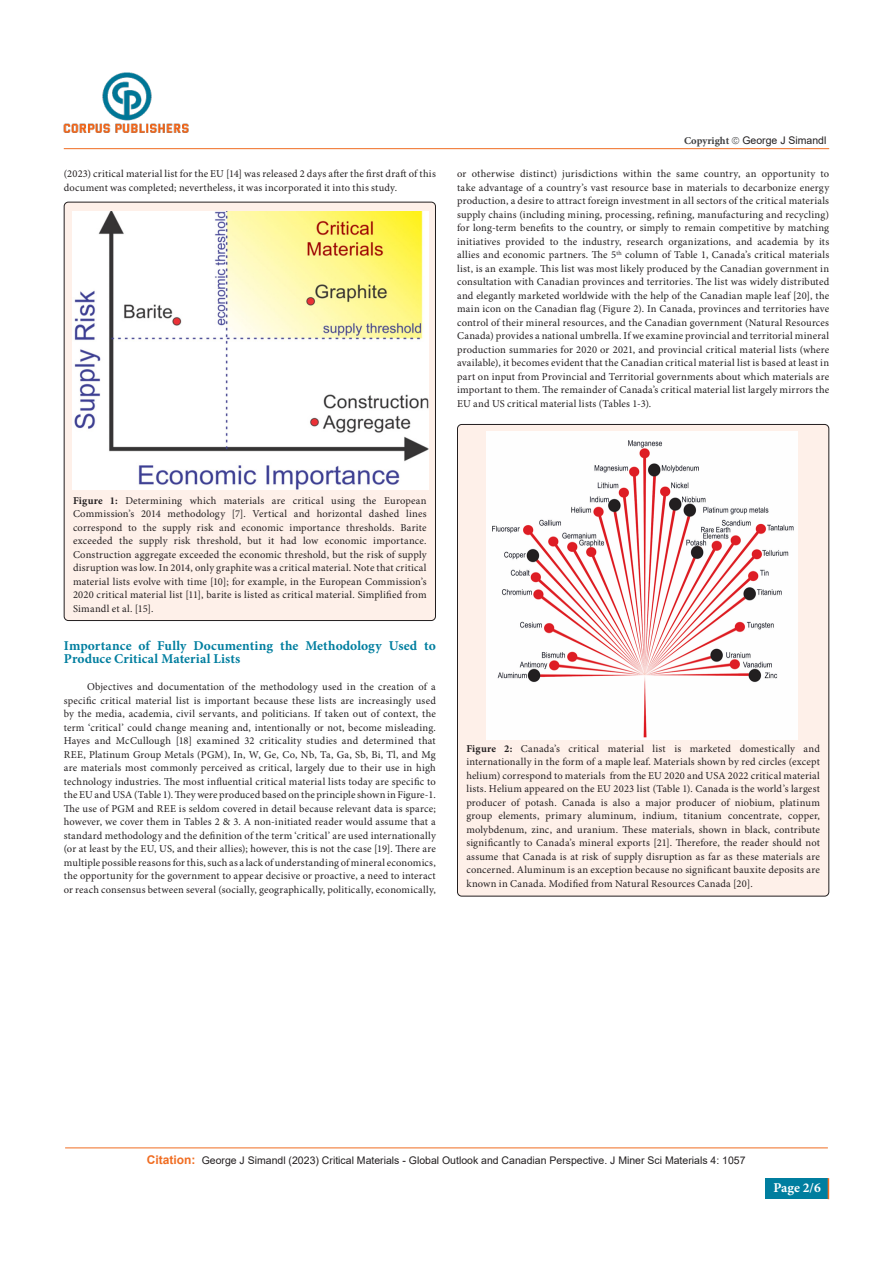
<style>
.page{position:relative;width:893px;height:1263px;background:#fff}
.page>*{position:absolute;margin:0;border:0;box-sizing:border-box;transform-origin:0 0}
.t1{font:700 13.5px/13.5px "Minion Pro";letter-spacing:.01em;color:#007e9f}
.t2{font:700 13.5px "Minion Pro";color:#fff}
.t3{font:10.5px/13.5px "Minion Pro";letter-spacing:.02em;color:#231f20;text-align:justify}
.t4{font:10.5px "Arial";color:#231f20}
.t5{font:700 10.5px "Minion Pro";color:#3e3e3f}
.s1{font-weight:700}
.s2{font-weight:700;font-size:12px;color:#f06d22}
</style>
<div class="page">
<hr style="left:64px;top:148px;width:765px;height:1px;background:#f06d22">
<div style="left:765px;top:1178px;width:63px;height:21px;background:#007e9f"></div>
<svg style="left:828px;top:1178px;width:1px;height:21px"></svg>
<img style="left:64px;top:73px;width:125px;height:60px">
<hr style="left:65px;top:1147px;width:763px;height:1px;background:#f06d22">
<div style="left:64px;top:202px;width:371px;height:418px;background:#fef0e9;border-radius:4px"></div>
<div style="left:64px;top:202px;width:372px;height:419px;border:1px solid #231f20;border-radius:4px"></div>
<img style="left:73px;top:211px;width:355px;height:278px">
<div style="left:457px;top:424px;width:372px;height:472px;background:#fef0e9;border-radius:4px"></div>
<img style="left:487px;top:431px;width:310px;height:308px">
<p class="t3" style="left:64px;top:168px;width:374px">(2023) critical material list for the EU [14] was released 2 days after the first draft of this document was completed; nevertheless, it was incorporated it into this study.</p>
<p class="t5" style="left:684px;top:133px;width:47px">Copyright</p>
<p class="t4" style="left:742px;top:133px;width:86px">George J Simandl</p>
<p class="t3" style="left:457px;top:168px;width:374px">or otherwise distinct) jurisdictions within the same country, an opportunity to take advantage of a country’s vast resource base in materials to decarbonize energy production, a desire to attract foreign investment in all sectors of the critical materials supply chains (including mining, processing, refining, manufacturing and recycling) for long-term benefits to the country, or simply to remain competitive by matching initiatives provided to the industry, research organizations, and academia by its allies and economic partners. The 5<sup>th</sup> column of Table 1, Canada’s critical materials list, is an example. This list was most likely produced by the Canadian government in consultation with Canadian provinces and territories. The list was widely distributed and elegantly marketed worldwide with the help of the Canadian maple leaf [20], the main icon on the Canadian flag (Figure 2). In Canada, provinces and territories have control of their mineral resources, and the Canadian government (Natural Resources Canada) provides a national umbrella. If we examine provincial and territorial mineral production summaries for 2020 or 2021, and provincial critical material lists (where available), it becomes evident that the Canadian critical material list is based at least in part on input from Provincial and Territorial governments about which materials are important to them. The remainder of Canada’s critical material list largely mirrors the EU and US critical material lists (Tables 1-3).</p>
<p class="t3" style="left:73px;top:494px;width:355px"><span class="s1">Figure 1:</span> Determining which materials are critical using the European Commission’s 2014 methodology [7]. Vertical and horizontal dashed lines correspond to the supply risk and economic importance thresholds. Barite exceeded the supply risk threshold, but it had low economic importance.<br>Construction aggregate exceeded the economic threshold, but the risk of supply disruption was low. In 2014, only graphite was a critical material. Note that critical material lists evolve with time [10]; for example, in the European Commission’s 2020 critical material list [11], barite is listed as critical material. Simplified from Simandl et al. [15].</p>
<p class="t1" style="left:64px;top:639px;width:374px">Importance of Fully Documenting the Methodology Used to<br>Produce Critical Material Lists</p>
<p class="t3" style="left:64px;top:681px;width:374px;text-indent:23px">Objectives and documentation of the methodology used in the creation of a specific critical material list is important because these lists are increasingly used by the media, academia, civil servants, and politicians. If taken out of context, the term ‘critical’ could change meaning and, intentionally or not, become misleading.<br>Hayes and McCullough [18] examined 32 criticality studies and determined that REE, Platinum Group Metals (PGM), In, W, Ge, Co, Nb, Ta, Ga, Sb, Bi, Tl, and Mg are materials most commonly perceived as critical, largely due to their use in high technology industries. The most influential critical material lists today are specific to the EU and USA (Table 1). They were produced based on the principle shown in Figure-1.<br>The use of PGM and REE is seldom covered in detail because relevant data is sparce; however, we cover them in Tables 2 &amp; 3. A non-initiated reader would assume that a standard methodology and the definition of the term ‘critical’ are used internationally (or at least by the EU, US, and their allies); however, this is not the case [19]. There are multiple possible reasons for this, such as a lack of understanding of mineral economics, the opportunity for the government to appear decisive or proactive, a need to interact or reach consensus between several (socially, geographically, politically, economically,</p>
<p class="t3" style="left:466px;top:742px;width:355px"><span class="s1">Figure 2:</span> Canada’s critical material list is marketed domestically and internationally in the form of a maple leaf. Materials shown by red circles (except helium) correspond to materials from the EU 2020 and USA 2022 critical material lists. Helium appeared on the EU 2023 list (Table 1). Canada is the world’s largest producer of potash. Canada is also a major producer of niobium, platinum group elements, primary aluminum, indium, titanium concentrate, copper, molybdenum, zinc, and uranium. These materials, shown in black, contribute significantly to Canada’s mineral exports [21]. Therefore, the reader should not assume that Canada is at risk of supply disruption as far as these materials are concerned. Aluminum is an exception because no significant bauxite deposits are known in Canada. Modified from Natural Resources Canada [20].</p>
<p class="t4" style="left:147px;top:1153px;width:600px"><span class="s2">Citation:</span> George J Simandl (2023) Critical Materials - Global Outlook and Canadian Perspective. J Miner Sci Materials 4: 1057</p>
<p class="t2" style="left:773px;top:1178px;width:49px">Page 2/6</p>
</div>
